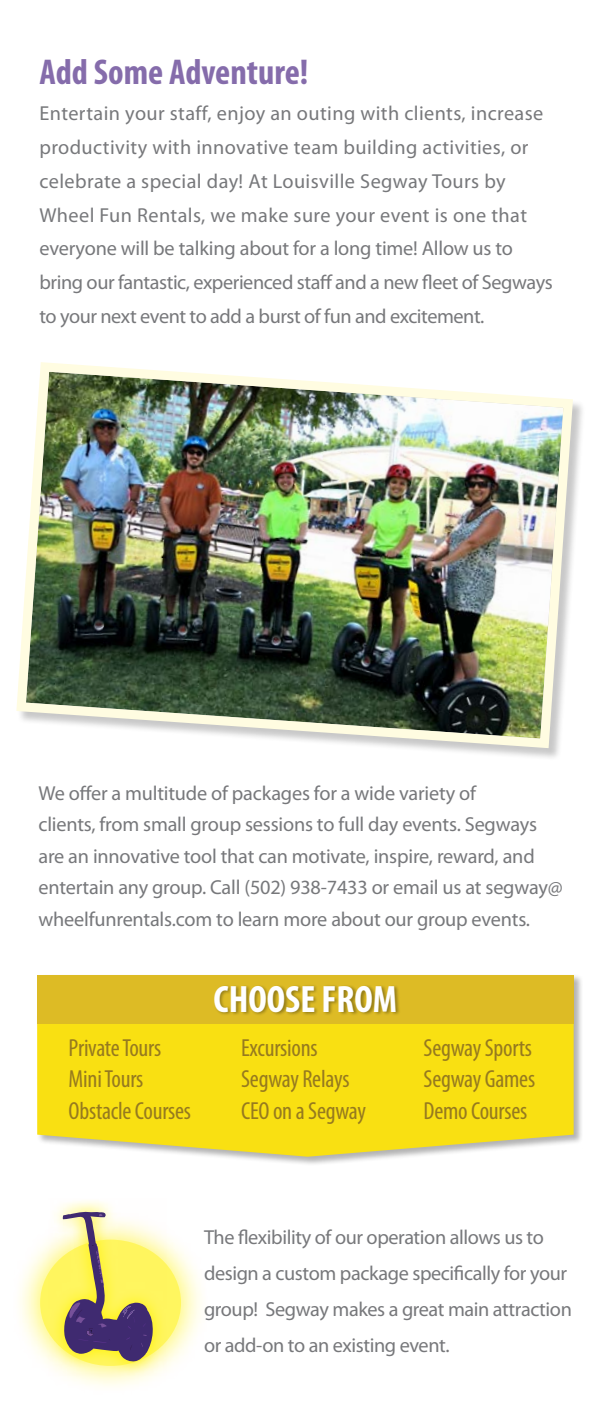
<style>
.page{position:relative;width:608px;height:1418px;background:#fff}
.page>*{position:absolute;margin:0;border:0;box-sizing:border-box;transform-origin:0 0}
.t1{font:700 condensed 38.25px "Myriad Pro";color:#fff}
.t2{font:700 condensed 36px "Myriad Pro";color:#856cab}
.t3{font:condensed 24.75px/31.5px "Myriad Pro";letter-spacing:-.01em;color:#967a1f}
.t4{font:20.25px/31.5px "Myriad Pro";letter-spacing:-.01em;color:#77787b}
.t5{font:20.25px/33.8px "Myriad Pro";letter-spacing:.015em;color:#77787b}
</style>
<div class="page">
<div style="left:36px;top:974px;width:546px;height:192px;background:#000;opacity:.3"></div>
<svg style="left:37px;top:1023px;width:536px;height:133px;background:#f6df22"></svg>
<div style="left:37px;top:974px;width:536px;height:49px;background:#ddbb25"></div>
<div style="left:214px;top:984px;width:187px;height:32px;background:#000;opacity:.33"></div>
<svg style="left:20px;top:1238px;width:181px;height:148px"></svg>
<div style="left:40px;top:1239px;width:141px;height:126px;background:#fff65f;border-radius:50%"></div>
<svg style="left:49px;top:1201px;width:118px;height:174px"></svg>
<svg style="left:62px;top:1211px;width:91px;height:151px"></svg>
<div style="left:17px;top:363px;width:568px;height:397px;background:#000;opacity:.22"></div>
<img style="left:16px;top:362px;width:561px;height:391px">
<h2 class="t2" style="left:39px;top:50px;width:270px">Add Some Adventure!</h2>
<p class="t5" style="left:39px;top:96px;width:514px">Entertain your staff, enjoy an outing with clients, increase productivity with innovative team building activities, or celebrate a special day! At Louisville Segway Tours by Wheel Fun Rentals, we make sure your event is one that everyone will be talking about for a long time! Allow us to bring our fantastic, experienced staff and a new fleet of Segways to your next event to add a burst of fun and excitement.</p>
<p class="t4" style="left:38px;top:776px;width:525px">We offer a multitude of packages for a wide variety of<br>clients, from small group sessions to full day events. Segways are an innovative tool that can motivate, inspire, reward, and entertain any group. Call (502) 938-7433 or email us at segway@ wheelfunrentals.com to learn more about our group events.</p>
<p class="t3" style="left:69px;top:1031px;width:124px">Private Tours<br>Mini Tours<br>Obstacle Courses</p>
<h1 class="t1" style="left:213px;top:975px;width:185px">CHOOSE FROM</h1>
<p class="t3" style="left:241px;top:1031px;width:126px">Excursions<br>Segway Relays<br>CEO on a Segway</p>
<p class="t3" style="left:423px;top:1031px;width:113px">Segway Sports<br>Segway Games<br>Demo Courses</p>
<p class="t4" style="left:204px;top:1219px;width:369px;line-height:36px">The flexibility of our operation allows us to design a custom package specifically for your group! Segway makes a great main attraction or add-on to an existing event.</p>
</div>
